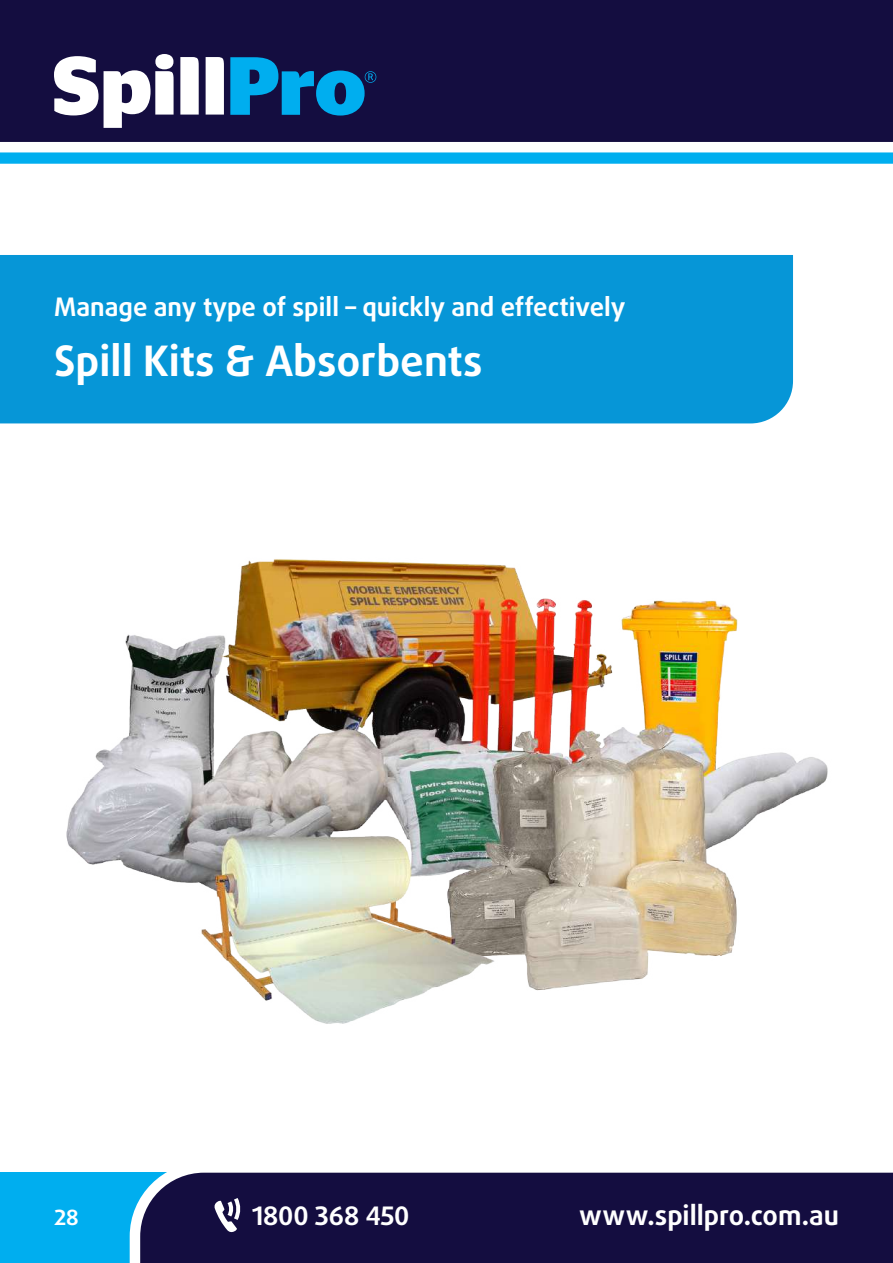
<style>
.page{position:relative;width:893px;height:1263px;background:#fff}
.page>*{position:absolute;margin:0;border:0;box-sizing:border-box;transform-origin:0 0}
.t1{font:700 42px "Daxline Pro";color:#fff}
.t2{font:700 27px "Daxline Pro";color:#fff}
.t3{font:700 25.5px "Daxline Pro";color:#fff}
.t4{font:700 21px "Daxline Pro";color:#fff}
</style>
<div class="page">
<div style="left:0;top:1173px;width:705px;height:90px;background:#00aeef"></div>
<div style="left:124px;top:1172px;width:769px;height:91px;background:#140d40"></div>
<svg style="left:0;top:158px;width:893px;height:6px;background:#0bb1ef"></svg>
<svg style="left:0;top:0;width:893px;height:158px;background:#252655"></svg>
<svg style="left:213px;top:1198px;width:28px;height:37px"></svg>
<svg style="left:230px;top:57px;width:146px;height:59px;background:#09609b"></svg>
<svg style="left:54px;top:54px;width:120px;height:74px"></svg>
<svg style="left:180px;top:57px;width:19px;height:58px"></svg>
<svg style="left:206px;top:57px;width:18px;height:58px"></svg>
<div style="left:0;top:255px;width:793px;height:168px;background:#0696d7"></div>
<img style="left:66px;top:559px;width:762px;height:465px">
<p class="t3" style="left:54px;top:290px;width:573px">Manage any type of spill – quickly and effectively</p>
<h1 class="t1" style="left:54px;top:333px;width:430px">Spill Kits &amp; Absorbents</h1>
<p class="t4" style="left:54px;top:1204px;width:26px">28</p>
<p class="t3" style="left:252px;top:1199px;width:159px">1800 368 450</p>
<p class="t2" style="left:579px;top:1198px;width:261px">www.spillpro.com.au</p>
</div>
